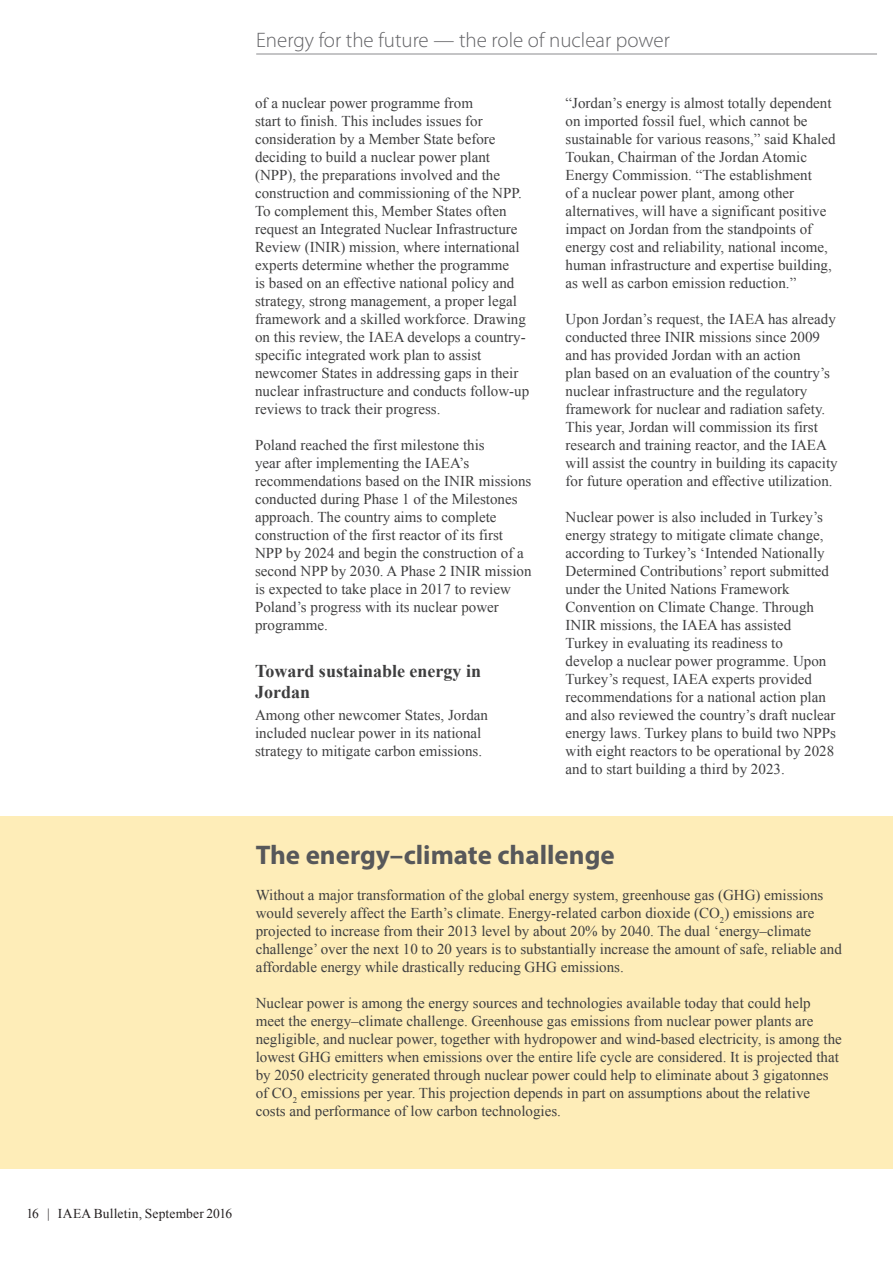
<style>
.page{position:relative;width:893px;height:1263px;background:#fff}
.page>*{position:absolute;margin:0;border:0;box-sizing:border-box;transform-origin:0 0}
.Box_-_Title{font:700 27px "Myriad Pro";color:#57585a}
.Theme_Header_-_story{font:300 21px "Myriad Pro";color:#636366}
.Paragraph_Heading_01{font:700 18px/21px "Times New Roman";color:#3e3e3f}
.Body_Text{font:15px/18px "Times New Roman";color:#3e3e3f}
.Body_Text_-_no_space{font:15px/18px "Times New Roman";color:#3e3e3f}
.t1{font:13.5px "Times New Roman";letter-spacing:.01em;color:#231f20}
</style>
<div class="page">
<hr style="left:256px;top:54px;width:621px;height:1px;background:#636366">
<div style="left:0;top:816px;width:893px;height:353px;background:#feedb8"></div>
<p class="Theme_Header_-_story" style="left:256px;top:27px;width:415px">Energy for the future — the role of nuclear power</p>
<p class="Body_Text_-_no_space" style="left:255px;top:94px;width:276px">of a nuclear power programme from<br>start to finish. This includes issues for consideration by a Member State before deciding to build a nuclear power plant (NPP), the preparations involved and the construction and commissioning of the NPP.<br>To complement this, Member States often request an Integrated Nuclear Infrastructure Review (INIR) mission, where international experts determine whether the programme<br>is based on an effective national policy and strategy, strong management, a proper legal framework and a skilled workforce. Drawing on this review, the IAEA develops a country&shy;specific integrated work plan to assist newcomer States in addressing gaps in their nuclear infrastructure and conducts follow-up reviews to track their progress.</p>
<p class="Body_Text" style="left:255px;top:436px;width:278px">Poland reached the first milestone this<br>year after implementing the IAEA’s recommendations based on the INIR missions conducted during Phase 1 of the Milestones approach. The country aims to complete construction of the first reactor of its first NPP by 2024 and begin the construction of a second NPP by 2030. A Phase 2 INIR mission is expected to take place in 2017 to review Poland’s progress with its nuclear power programme.</p>
<p class="Paragraph_Heading_01" style="left:255px;top:660px;width:227px">Toward sustainable energy in<br>Jordan</p>
<p class="Body_Text_-_no_space" style="left:255px;top:706px;width:234px">Among other newcomer States, Jordan included nuclear power in its national strategy to mitigate carbon emissions.</p>
<p class="Body_Text_-_no_space" style="left:566px;top:94px;width:271px">“Jordan’s energy is almost totally dependent on imported fossil fuel, which cannot be sustainable for various reasons,” said Khaled Toukan, Chairman of the Jordan Atomic Energy Commission. “The establishment<br>of a nuclear power plant, among other alternatives, will have a significant positive impact on Jordan from the standpoints of energy cost and reliability, national income, human infrastructure and expertise building, as well as carbon emission reduction.”</p>
<p class="Body_Text" style="left:566px;top:310px;width:274px">Upon Jordan’s request, the IAEA has already conducted three INIR missions since 2009 and has provided Jordan with an action<br>plan based on an evaluation of the country’s nuclear infrastructure and the regulatory framework for nuclear and radiation safety.<br>This year, Jordan will commission its first research and training reactor, and the IAEA will assist the country in building its capacity for future operation and effective utilization.</p>
<p class="Body_Text" style="left:566px;top:508px;width:272px">Nuclear power is also included in Turkey’s energy strategy to mitigate climate change, according to Turkey’s ‘Intended Nationally Determined Contributions’ report submitted under the United Nations Framework Convention on Climate Change. Through INIR missions, the IAEA has assisted Turkey in evaluating its readiness to<br>develop a nuclear power programme. Upon Turkey’s request, IAEA experts provided recommendations for a national action plan and also reviewed the country’s draft nuclear energy laws. Turkey plans to build two NPPs with eight reactors to be operational by 2028 and to start building a third by 2023.</p>
<p class="Box_-_Title" style="left:256px;top:838px;width:361px">The energy–climate challenge</p>
<p class="Body_Text_-_no_space" style="left:256px;top:886px;width:588px">Without a major transformation of the global energy system, greenhouse gas (GHG) emissions would severely affect the Earth’s climate. Energy-related carbon dioxide (CO<sub>2</sub>) emissions are projected to increase from their 2013 level by about 20% by 2040. The dual ‘energy–climate challenge’ over the next 10 to 20 years is to substantially increase the amount of safe, reliable and affordable energy while drastically reducing GHG emissions.</p>
<p class="Body_Text" style="left:256px;top:994px;width:588px">Nuclear power is among the energy sources and technologies available today that could help meet the energy–climate challenge. Greenhouse gas emissions from nuclear power plants are negligible, and nuclear power, together with hydropower and wind-based electricity, is among the lowest GHG emitters when emissions over the entire life cycle are considered. It is projected that by 2050 electricity generated through nuclear power could help to eliminate about 3 gigatonnes of CO<sub>2</sub> emissions per year. This projection depends in part on assumptions about the relative costs and performance of low carbon technologies.</p>
<p class="t1" style="left:26px;top:1205px;width:207px">16 | IAEA Bulletin, September 2016</p>
</div>
